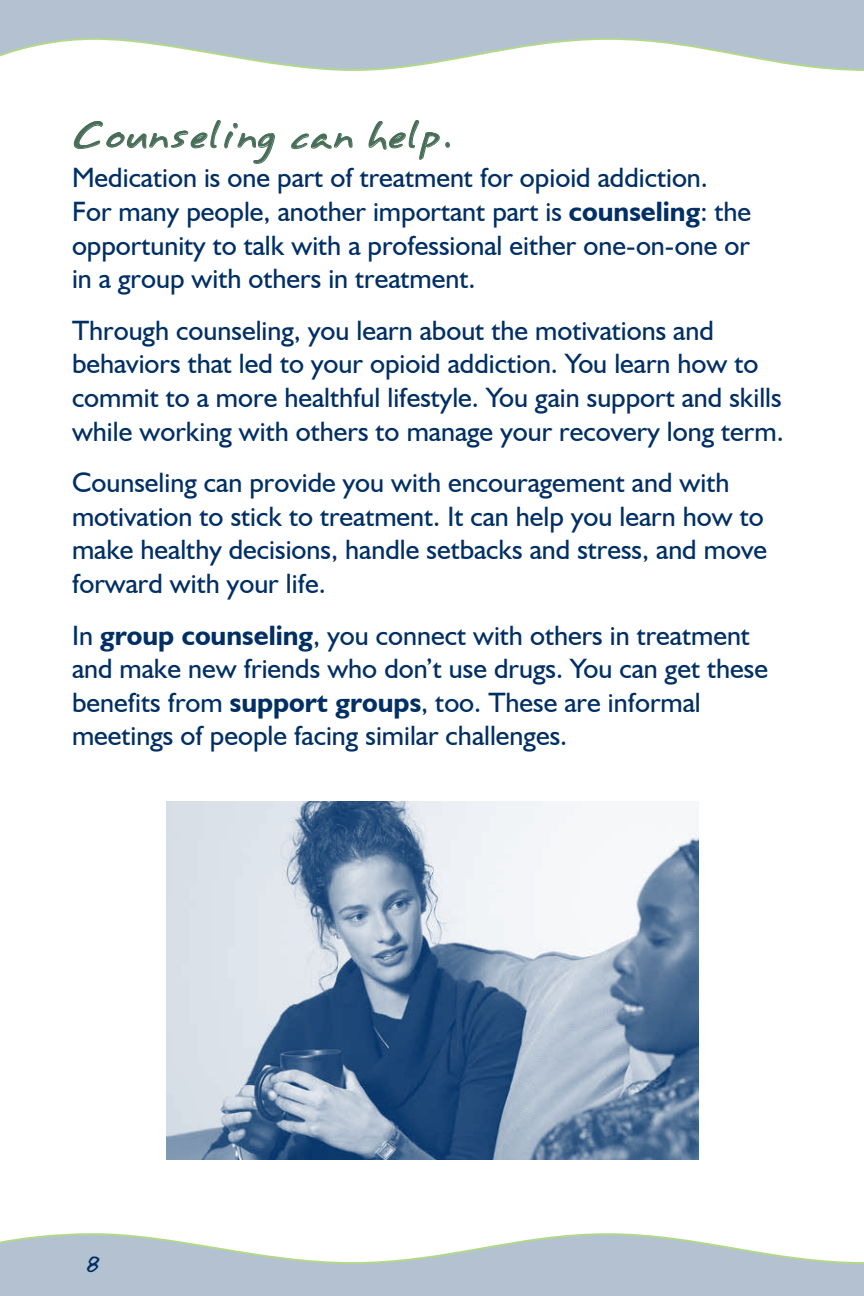
<style>
.page{position:relative;width:864px;height:1296px;background:#fff}
.page>*{position:absolute;margin:0;border:0;box-sizing:border-box;transform-origin:0 0}
.t1{font:32px "Annifont";letter-spacing:.01em;color:#486e59}
.t2{font:28px/33.6px "Humanist 521 BT";color:#002f65}
.t3{font:20px "Annifont";color:#002f65}
.s1{font-weight:700}
</style>
<div class="page">
<svg style="left:0;top:1233px;width:864px;height:63px"></svg>
<svg style="left:0;top:0;width:864px;height:71px"></svg>
<img style="left:166px;top:802px;width:533px;height:357px">
<svg style="left:73px;top:120px;width:202px;height:44px"></svg>
<svg style="left:291px;top:133px;width:62px;height:17px"></svg>
<svg style="left:368px;top:120px;width:82px;height:40px"></svg>
<h2 class="t1" style="left:72px;top:108px;width:379px">Counseling can help.</h2>
<p class="t2" style="left:72px;top:160px;width:681px">Medication is one part of treatment for opioid addiction.<br>For many people, another important part is <span class="s1">counseling</span>: the opportunity to talk with a professional either one-on-one or in a group with others in treatment.</p>
<p class="t2" style="left:72px;top:313px;width:713px">Through counseling, you learn about the motivations and behaviors that led to your opioid addiction. You learn how to commit to a more healthful lifestyle. You gain support and skills while working with others to manage your recovery long term.</p>
<p class="t2" style="left:72px;top:465px;width:697px">Counseling can provide you with encouragement and with motivation to stick to treatment. It can help you learn how to make healthy decisions, handle setbacks and stress, and move forward with your life.</p>
<p class="t2" style="left:72px;top:618px;width:698px">In <span class="s1">group counseling</span>, you connect with others in treatment and make new friends who don’t use drugs. You can get these benefits from <span class="s1">support groups</span>, too. These are informal meetings of people facing similar challenges.</p>
<p class="t3" style="left:83px;top:1248px;width:19px">88</p>
</div>
